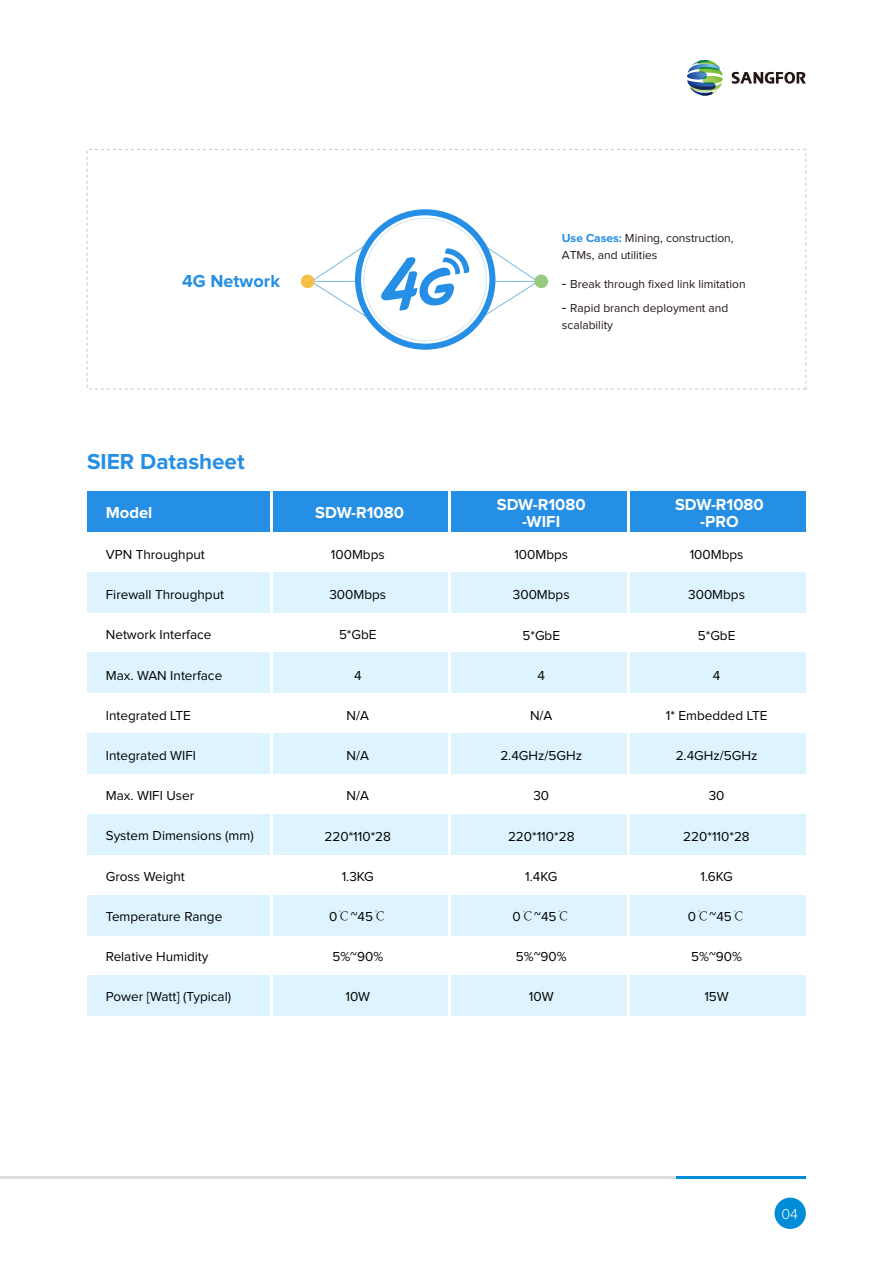
<style>
.page{position:relative;width:893px;height:1263px;background:#fff}
.page>*{position:absolute;margin:0;border:0;box-sizing:border-box;transform-origin:0 0}
.t1{font:700 22.5px "Proxima Nova";color:#258ee5}
.t2{font:700 18px "Proxima Nova";color:#258ee5}
.t3{font:700 16.5px/16.5px "Proxima Nova";color:#fff;text-align:center}
.t4{font:300 14.7px "Proxima Nova";color:#fff}
.t5{font:13.5px "Proxima Nova";color:#000}
.t6{font:12px/16.5px "Proxima Nova";color:#231815}
.s1{font-weight:700;color:#258ee5}
.s2{font-size:15px;color:#000}
.s3{font-family:"Adobe Song Std";font-weight:300}
</style>
<div class="page">
<div style="left:774px;top:1197px;width:32px;height:32px;background:#008cd6;border-radius:50%"></div>
<hr style="left:0;top:1176px;width:685px;height:2px;background:#dbdcdc">
<hr style="left:676px;top:1176px;width:130px;height:2px;background:#008cd6">
<div style="left:87px;top:491px;width:719px;height:41px;background:#258ee5"></div>
<div style="left:87px;top:572px;width:719px;height:40px;background:#ddf4ff"></div>
<div style="left:87px;top:653px;width:719px;height:40px;background:#ddf4ff"></div>
<div style="left:87px;top:733px;width:719px;height:41px;background:#ddf4ff"></div>
<div style="left:87px;top:814px;width:719px;height:40px;background:#ddf4ff"></div>
<div style="left:87px;top:895px;width:719px;height:40px;background:#ddf4ff"></div>
<div style="left:87px;top:976px;width:719px;height:40px;background:#ddf4ff"></div>
<hr style="left:270px;top:491px;width:3px;height:532px;background:#fff">
<hr style="left:448px;top:491px;width:3px;height:532px;background:#fff">
<hr style="left:627px;top:491px;width:3px;height:532px;background:#fff">
<div style="left:87px;top:149px;width:719px;height:241px;border:1px dashed #cbcbcb"></div>
<div style="left:301px;top:275px;width:13px;height:13px;background:#f4c146;border-radius:50%"></div>
<div style="left:534px;top:275px;width:14px;height:13px;background:#96ca7e;border-radius:50%"></div>
<svg style="left:687px;top:60px;width:36px;height:36px"></svg>
<svg style="left:732px;top:72px;width:74px;height:12px"></svg>
<svg style="left:311px;top:209px;width:227px;height:141px"></svg>
<h2 class="t2" style="left:182px;top:272px;width:99px">4G Network</h2>
<h1 class="t1" style="left:87px;top:451px;width:159px">SIER Datasheet</h1>
<p class="t6" style="left:562px;top:231px;width:173px"><span class="s1">Use Cases:</span> Mining, construction,<br>ATMs, and utilities</p>
<p class="t6" style="left:562px;top:276px;width:185px"><span class="s2">-</span> Break through fixed link limitation</p>
<p class="t6" style="left:562px;top:300px;width:168px"><span class="s2">-</span> Rapid branch deployment and scalability</p>
<p class="t3" style="left:106px;top:504px;width:48px">Model</p>
<p class="t3" style="left:315px;top:504px;width:90px">SDW-R1080</p>
<p class="t3" style="left:497px;top:497px;width:90px">SDW-R1080 -WIFI</p>
<p class="t3" style="left:675px;top:497px;width:90px">SDW-R1080 -PRO</p>
<p class="t5" style="left:106px;top:548px;width:100px">VPN Throughput</p>
<p class="t5" style="left:106px;top:588px;width:120px">Firewall Throughput</p>
<p class="t5" style="left:106px;top:629px;width:107px">Network Interface</p>
<p class="t5" style="left:106px;top:669px;width:118px">Max. WAN Interface</p>
<p class="t5" style="left:106px;top:709px;width:87px">Integrated LTE</p>
<p class="t5" style="left:106px;top:749px;width:92px">Integrated WIFI</p>
<p class="t5" style="left:106px;top:790px;width:90px">Max. WIFI User</p>
<p class="t5" style="left:106px;top:830px;width:149px">System Dimensions (mm)</p>
<p class="t5" style="left:106px;top:870px;width:81px">Gross Weight</p>
<p class="t5" style="left:106px;top:910px;width:118px">Temperature Range</p>
<p class="t5" style="left:106px;top:950px;width:104px">Relative Humidity</p>
<p class="t5" style="left:106px;top:991px;width:127px">Power [Watt] (Typical)</p>
<p class="t5" style="left:331px;top:548px;width:55px">100Mbps</p>
<p class="t5" style="left:329px;top:589px;width:58px">300Mbps</p>
<p class="t5" style="left:339px;top:629px;width:39px">5*GbE</p>
<p class="t5" style="left:354px;top:669px;width:9px">4</p>
<p class="t5" style="left:347px;top:709px;width:24px">N/A</p>
<p class="t5" style="left:347px;top:749px;width:24px">N/A</p>
<p class="t5" style="left:347px;top:790px;width:24px">N/A</p>
<p class="t5" style="left:325px;top:830px;width:68px">220*110*28</p>
<p class="t5" style="left:342px;top:870px;width:34px">1.3KG</p>
<p class="t5" style="left:329px;top:910px;width:59px">0<span class="s3">℃</span>~45<span class="s3">℃</span></p>
<p class="t5" style="left:332px;top:950px;width:52px">5%~90%</p>
<p class="t5" style="left:345px;top:991px;width:26px">10W</p>
<p class="t5" style="left:514px;top:548px;width:55px">100Mbps</p>
<p class="t5" style="left:513px;top:589px;width:58px">300Mbps</p>
<p class="t5" style="left:522px;top:629px;width:39px">5*GbE</p>
<p class="t5" style="left:537px;top:669px;width:9px">4</p>
<p class="t5" style="left:530px;top:709px;width:24px">N/A</p>
<p class="t5" style="left:500px;top:749px;width:83px">2.4GHz/5GHz</p>
<p class="t5" style="left:533px;top:790px;width:17px">30</p>
<p class="t5" style="left:508px;top:830px;width:68px">220*110*28</p>
<p class="t5" style="left:525px;top:870px;width:34px">1.4KG</p>
<p class="t5" style="left:512px;top:910px;width:59px">0<span class="s3">℃</span>~45<span class="s3">℃</span></p>
<p class="t5" style="left:516px;top:950px;width:52px">5%~90%</p>
<p class="t5" style="left:529px;top:991px;width:26px">10W</p>
<p class="t5" style="left:690px;top:548px;width:55px">100Mbps</p>
<p class="t5" style="left:688px;top:589px;width:58px">300Mbps</p>
<p class="t5" style="left:698px;top:629px;width:39px">5*GbE</p>
<p class="t5" style="left:713px;top:669px;width:9px">4</p>
<p class="t5" style="left:666px;top:709px;width:103px">1* Embedded LTE</p>
<p class="t5" style="left:676px;top:749px;width:83px">2.4GHz/5GHz</p>
<p class="t5" style="left:709px;top:790px;width:17px">30</p>
<p class="t5" style="left:683px;top:830px;width:68px">220*110*28</p>
<p class="t5" style="left:700px;top:870px;width:34px">1.6KG</p>
<p class="t5" style="left:688px;top:910px;width:59px">0<span class="s3">℃</span>~45<span class="s3">℃</span></p>
<p class="t5" style="left:691px;top:950px;width:52px">5%~90%</p>
<p class="t5" style="left:704px;top:991px;width:26px">15W</p>
<p class="t4" style="left:782px;top:1207px;width:18px">04</p>
</div>
